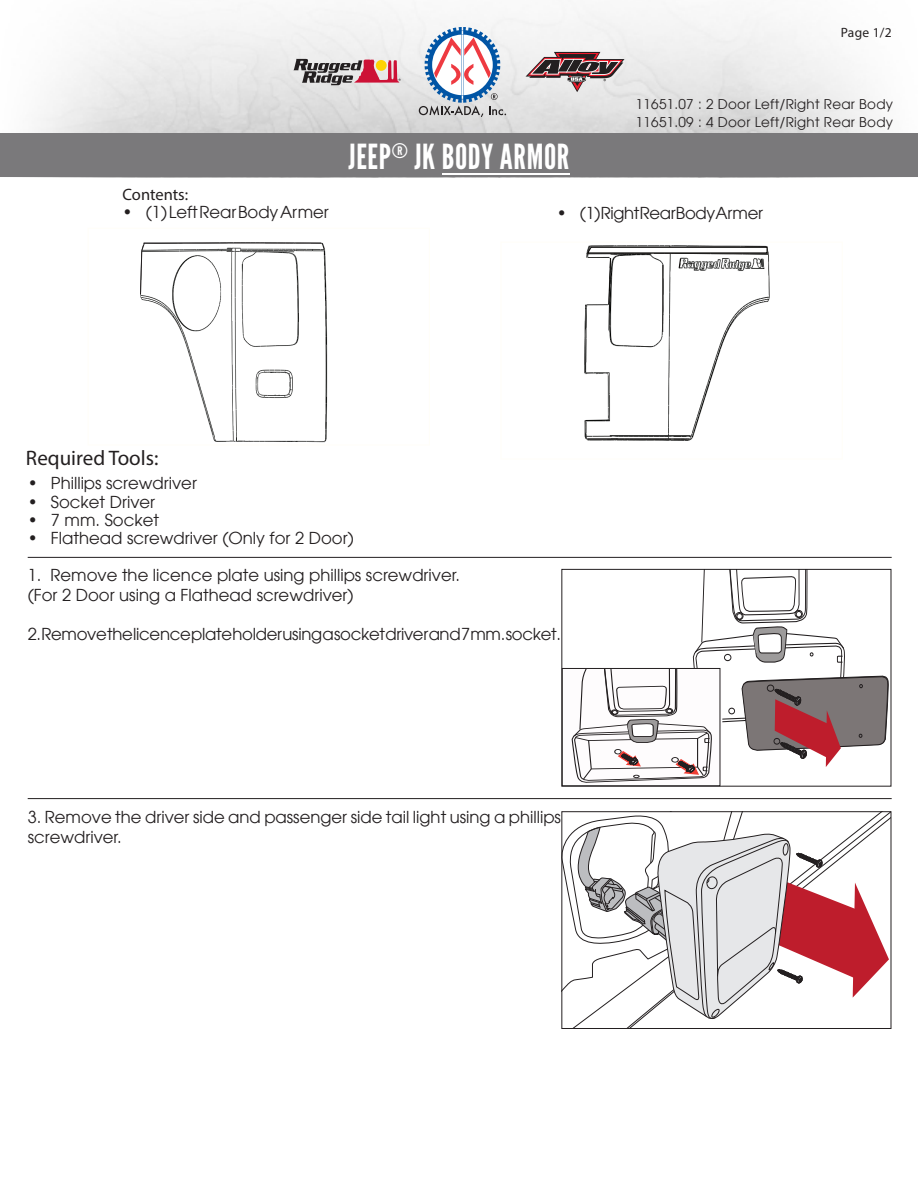
<style>
.page{position:relative;width:918px;height:1188px;background:#fff}
.page>*{position:absolute;margin:0;border:0;box-sizing:border-box;transform-origin:0 0}
.t1{font:34.5px "League Gothic";letter-spacing:.02em;color:#fff}
.t2{font:21px "Myriad Pro";color:#231f20}
.t3{font:16.5px "Avant Garde LT";color:#231f20}
.t4{font:16.5px "Avant Garde LT";letter-spacing:-.02em;color:#231f20}
.t5{font:16.5px "Myriad Pro";letter-spacing:-.005em;color:#231f20}
.t6{font:13.5px "Avant Garde LT";letter-spacing:.02em;color:#231f20}
.t7{font:13.5px "Myriad Pro";color:#231f20}
</style>
<div class="page">
<svg style="left:419px;top:27px;width:87px;height:90px"></svg>
<svg style="left:526px;top:52px;width:99px;height:40px;background:#a69394"></svg>
<svg style="left:293px;top:59px;width:108px;height:26px;background:#ad8888"></svg>
<div style="left:1px;top:134px;width:917px;height:43px;background:#7a797b"></div>
<svg style="left:563px;top:813px;width:326px;height:214px"></svg>
<div style="left:561px;top:811px;width:330px;height:218px;border:1px solid #231f20"></div>
<hr style="left:28px;top:798px;width:864px;height:1px;background:#231f20">
<hr style="left:28px;top:557px;width:864px;height:1px;background:#231f20">
<svg style="left:572px;top:569px;width:317px;height:214px"></svg>
<div style="left:563px;top:668px;width:159px;height:117px;border:1px solid #fff"></div>
<div style="left:562px;top:668px;width:158px;height:118px;border:1px solid #231f20"></div>
<img style="left:140px;top:242px;width:188px;height:201px">
<hr style="left:144px;top:243px;width:177px;height:1px;background:#231f20">
<svg style="left:140px;top:242px;width:5px;height:53px"></svg>
<img style="left:584px;top:245px;width:186px;height:196px">
<hr style="left:610px;top:436px;width:81px;height:1px;background:#0c0d0c">
<svg style="left:586px;top:420px;width:23px;height:1px"></svg>
<hr style="left:588px;top:438px;width:102px;height:2px;background:#0f0d0c">
<svg style="left:586px;top:246px;width:182px;height:59px"></svg>
<hr style="left:662px;top:265px;width:1px;height:67px;background:#0f0d0c">
<hr style="left:442px;top:173px;width:127px;height:2px;background:#fff">
<p class="t7" style="left:841px;top:24px;width:52px">Page 1/2</p>
<p class="t1" style="left:349px;top:137px;width:222px">JEEP<sup>®</sup> JK BODY ARMOR</p>
<p class="t6" style="left:636px;top:96px;width:259px">11651.07 : 2 Door Left/Right Rear Body</p>
<p class="t6" style="left:636px;top:114px;width:259px">11651.09 : 4 Door Left/Right Rear Body</p>
<p class="t5" style="left:123px;top:184px;width:67px">Contents:</p>
<p class="t3" style="left:123px;top:202px;width:208px">• (1) Left Rear Body Armer</p>
<p class="t4" style="left:557px;top:204px;width:208px">• (1) Right Rear Body Armer</p>
<p class="t2" style="left:26px;top:445px;width:134px">Required Tools:</p>
<p class="t3" style="left:28px;top:474px;width:171px">• Phillips screwdriver</p>
<p class="t3" style="left:28px;top:492px;width:129px">• Socket Driver</p>
<p class="t3" style="left:28px;top:510px;width:133px">• 7 mm. Socket</p>
<p class="t3" style="left:28px;top:528px;width:328px">• Flathead screwdriver (Only for 2 Door)</p>
<p class="t3" style="left:28px;top:565px;width:434px">1. Remove the licence plate using phillips screwdriver.</p>
<p class="t3" style="left:28px;top:585px;width:327px">(For 2 Door using a Flathead screwdriver)</p>
<p class="t4" style="left:28px;top:625px;width:535px">2. Remove the licence plate holder using a socket driver and 7 mm. socket.</p>
<p class="t3" style="left:28px;top:808px;width:535px">3. Remove the driver side and passenger side tail light using a phillips</p>
<p class="t3" style="left:28px;top:827px;width:96px">screwdriver.</p>
</div>
